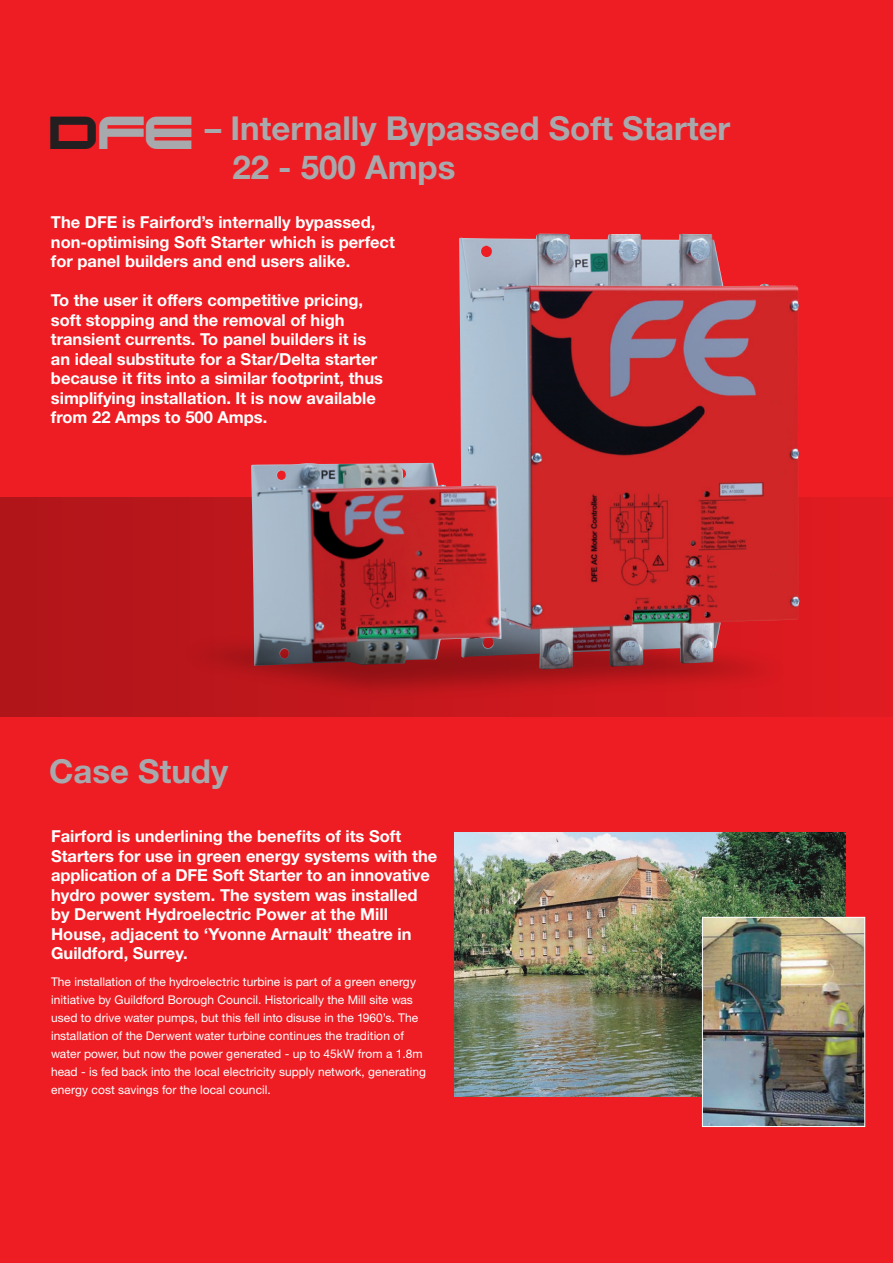
<style>
.page{position:relative;width:893px;height:1263px;background:#ee1d23}
.page>*{position:absolute;margin:0;border:0;box-sizing:border-box;transform-origin:0 0}
.t1{font:44.85px "Jeepjeep";color:#a8a9ad}
.t2{font:700 33px/39.6px "Helvetica Neue";color:#a8a9ad}
.t3{font:700 16.5px/19.5px "Helvetica Neue";color:#fff}
.t4{font:12px/18px "Helvetica Neue";color:#fff}
.s1{color:#231f20}
</style>
<div class="page">
<svg style="left:0;top:497px;width:893px;height:219px"></svg>
<img style="left:459px;top:234px;width:340px;height:315px">
<img style="left:251px;top:463px;width:251px;height:86px">
<img style="left:106px;top:549px;width:742px;height:168px">
<img style="left:455px;top:832px;width:391px;height:264px">
<img style="left:704px;top:919px;width:159px;height:206px">
<div style="left:702px;top:917px;width:163px;height:210px;border:1px solid #fff"></div>
<h1 class="t1" style="left:49px;top:100px;width:146px"><span class="s1">D</span>FE</h1>
<h2 class="t2" style="left:232px;top:107px;width:500px;text-indent:-28px">– Internally Bypassed Soft Starter<br>22 - 500 Amps</h2>
<p class="t3" style="left:51px;top:212px;width:345px">The DFE is Fairford’s internally bypassed, non-optimising Soft Starter which is perfect for panel builders and end users alike.</p>
<p class="t3" style="left:51px;top:290px;width:334px">To the user it offers competitive pricing, soft stopping and the removal of high transient currents. To panel builders it is an ideal substitute for a Star/Delta starter because it fits into a similar footprint, thus simplifying installation. It is now available from 22 Amps to 500 Amps.</p>
<h2 class="t2" style="left:49px;top:751px;width:181px">Case Study</h2>
<p class="t3" style="left:51px;top:826px;width:388px">Fairford is underlining the benefits of its Soft Starters for use in green energy systems with the application of a DFE Soft Starter to an innovative hydro power system. The system was installed by Derwent Hydroelectric Power at the Mill House, adjacent to ‘Yvonne Arnault’ theatre in Guildford, Surrey.</p>
<p class="t4" style="left:51px;top:973px;width:376px">The installation of the hydroelectric turbine is part of a green energy initiative by Guildford Borough Council. Historically the Mill site was used to drive water pumps, but this fell into disuse in the 1960’s. The installation of the Derwent water turbine continues the tradition of water power, but now the power generated - up to 45kW from a 1.8m head - is fed back into the local electricity supply network, generating energy cost savings for the local council.</p>
</div>
